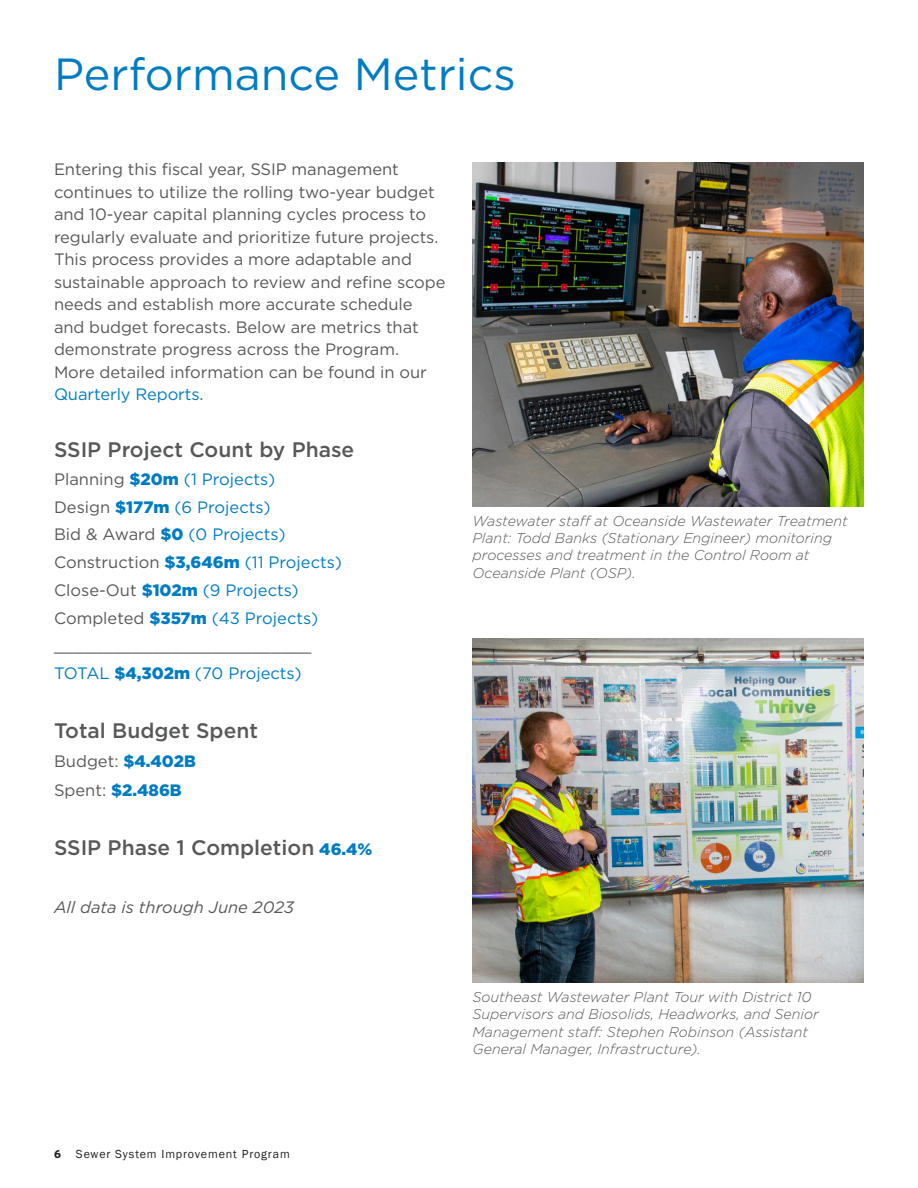
<style>
.page{position:relative;width:918px;height:1188px;background:#fff}
.page>*{position:absolute;margin:0;border:0;box-sizing:border-box;transform-origin:0 0}
.t1{font:45px "Gotham";color:#007cc2}
.t2{font:500 21px "Gotham";color:#57585a}
.t3{font:16.5px/22.5px "Gotham";letter-spacing:-.005em;color:#57585a}
.t4{font:16.5px "Gotham";color:#007cc2}
.t5{font:italic 16.5px "Gotham";color:#57585a}
.t6{font:900 16.5px "Gotham";color:#007cc2}
.Photo_captions{font:italic 300 14.25px/17.2px "Gotham";color:#57585a}
.t7{font:12px "Franklin Gothic";letter-spacing:.075em;color:#231f20}
.t8{font:700 12px "Whitney";color:#231f20}
.s1{color:#007cc2}
.s2{color:#57585a}
.s3{font-weight:900}
.s4{font-weight:900;color:#007cc2}
.s5{font-weight:400;color:#57585a}
.s6{font-weight:900;font-size:16.5px;color:#007cc2}
</style>
<div class="page">
<img style="left:472px;top:162px;width:392px;height:345px">
<img style="left:472px;top:638px;width:392px;height:345px">
<p class="t1" style="left:54px;top:45px;width:463px">Performance Metrics</p>
<p class="t3" style="left:54px;top:158px;width:393px">Entering this fiscal year, SSIP management continues to utilize the rolling two-year budget and 10-year capital planning cycles process to regularly evaluate and prioritize future projects.<br>This process provides a more adaptable and sustainable approach to review and refine scope needs and establish more accurate schedule and budget forecasts. Below are metrics that demonstrate progress across the Program.<br>More detailed information can be found in our <span class="s1">Quarterly Reports</span>.</p>
<p class="t2" style="left:54px;top:438px;width:302px">SSIP Project Count by Phase</p>
<p class="t4" style="left:54px;top:469px;width:223px"><span class="s2">Planning</span> <span class="s3">$20m</span> (1 Projects)</p>
<p class="t4" style="left:54px;top:496px;width:218px"><span class="s2">Design</span> <span class="s3">$177m</span> (6 Projects)</p>
<p class="t4" style="left:54px;top:524px;width:233px"><span class="s2">Bid &amp; Award</span> <span class="s3">$0</span> (0 Projects)</p>
<p class="t3" style="left:54px;top:551px;width:289px">Construction <span class="s4">$3,646m</span> <span class="s1">(11 Projects)</span></p>
<p class="t4" style="left:54px;top:580px;width:246px"><span class="s2">Close-Out</span> <span class="s3">$102m</span> (9 Projects)</p>
<p class="t4" style="left:54px;top:607px;width:266px"><span class="s2">Completed</span> <span class="s3">$357m</span> (43 Projects)</p>
<p class="t3" style="left:54px;top:634px;width:259px">__________________________</p>
<p class="t4" style="left:54px;top:663px;width:249px">TOTAL <span class="s3">$4,302m</span> (70 Projects)</p>
<p class="t2" style="left:54px;top:718px;width:205px">Total Budget Spent</p>
<p class="t3" style="left:54px;top:750px;width:143px">Budget: <span class="s4">$4.402B</span></p>
<p class="t6" style="left:54px;top:779px;width:129px"><span class="s5">Spent:</span> $2.486B</p>
<p class="t2" style="left:54px;top:835px;width:320px">SSIP Phase 1 Completion <span class="s6">46.4%</span></p>
<p class="t5" style="left:54px;top:897px;width:242px">All data is through June 2023</p>
<p class="Photo_captions" style="left:472px;top:512px;width:377px">Wastewater staff at Oceanside Wastewater Treatment Plant: Todd Banks (Stationary Engineer) monitoring processes and treatment in the Control Room at Oceanside Plant (OSP).</p>
<p class="Photo_captions" style="left:472px;top:988px;width:348px">Southeast Wastewater Plant Tour with District 10<br>Supervisors and Biosolids, Headworks, and Senior Management staff: Stephen Robinson (Assistant General Manager, Infrastructure).</p>
<p class="t8" style="left:54px;top:1146px;width:8px">6</p>
<p class="t7" style="left:76px;top:1146px;width:215px">Sewer System Improvement Program</p>
</div>
